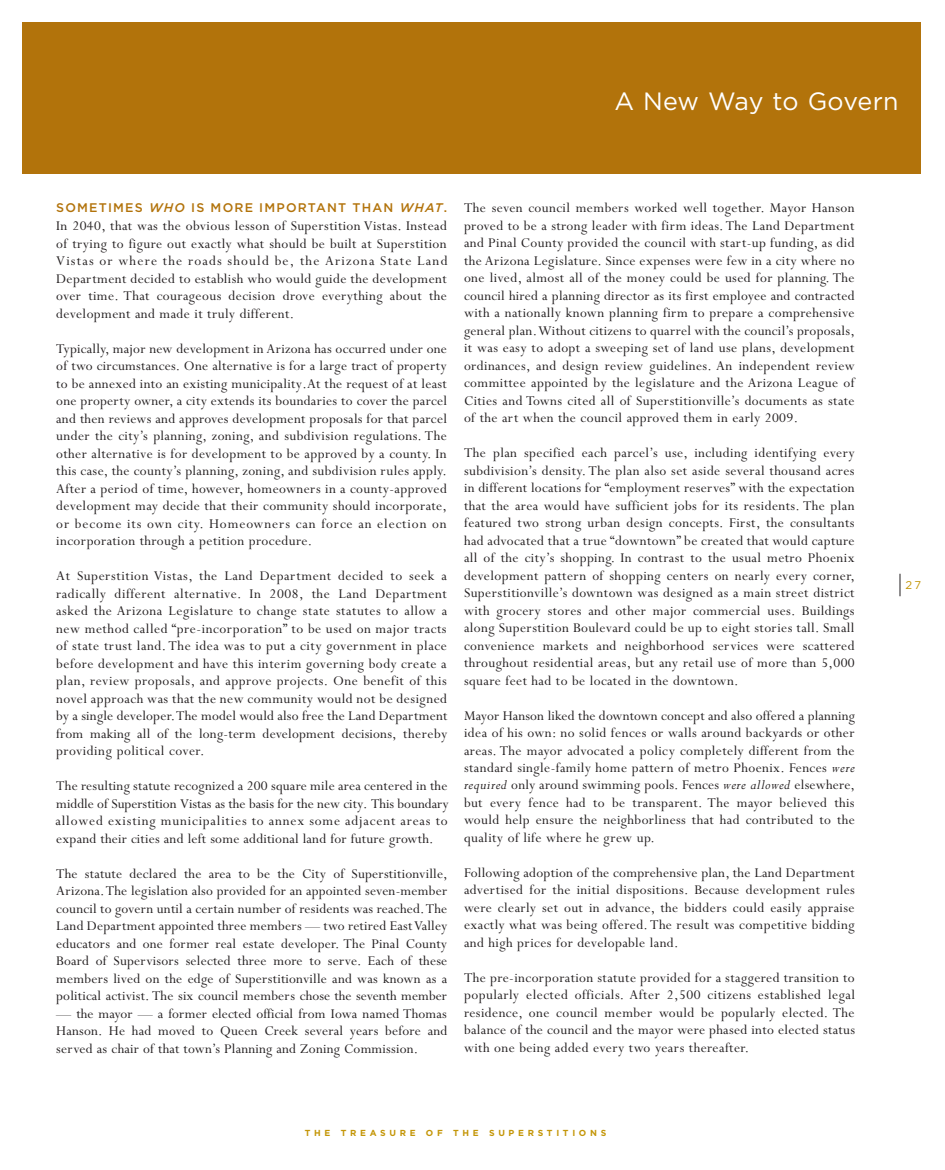
<style>
.page{position:relative;width:945px;height:1170px;background:#fff}
.page>*{position:absolute;margin:0;border:0;box-sizing:border-box;transform-origin:0 0}
.t1{font:25px "Gotham";letter-spacing:-.005em;color:#fff}
.t2{font:15px/17.5px "Perpetua";letter-spacing:.025em;color:#231f20;text-align:justify}
.t3{font:500 12.5px "Gotham";letter-spacing:.095em;color:#b2730b}
.t4{font:11.25px "Gotham";color:#c49608}
.t5{font:700 8.75px "Gotham";letter-spacing:.425em;color:#c49608}
.s1{font-style:italic}
</style>
<div class="page">
<div style="left:22px;top:22px;width:899px;height:152px;background:#b2730b"></div>
<svg style="left:900px;top:574px;width:1px;height:22px"></svg>
<h1 class="t1" style="left:614px;top:87px;width:286px">A New Way to Govern</h1>
<p class="t3" style="left:56px;top:201px;width:392px">SOMETIMES <span class="s1">WHO</span> IS MORE IMPORTANT THAN <span class="s1">WHAT</span>.</p>
<p class="t2" style="left:56px;top:218px;width:393px">In 2040, that was the obvious lesson of Superstition Vistas. Instead of trying to figure out exactly what should be built at Superstition Vistas or where the roads should be, the Arizona State Land Department decided to establish who would guide the development over time. That courageous decision drove everything about the development and made it truly different.</p>
<p class="t2" style="left:56px;top:341px;width:392px">Typically, major new development in Arizona has occurred under one of two circumstances. One alternative is for a large tract of property to be annexed into an existing municipality.At the request of at least one property owner, a city extends its boundaries to cover the parcel and then reviews and approves development proposals for that parcel under the city’s planning, zoning, and subdivision regulations. The other alternative is for development to be approved by a county. In this case, the county’s planning, zoning, and subdivision rules apply.<br>After a period of time, however, homeowners in a county-approved development may decide that their community should incorporate, or become its own city. Homeowners can force an election on incorporation through a petition procedure.</p>
<p class="t2" style="left:56px;top:568px;width:393px">At Superstition Vistas, the Land Department decided to seek a radically different alternative. In 2008, the Land Department asked the Arizona Legislature to change state statutes to allow a new method called “pre-incorporation” to be used on major tracts of state trust land. The idea was to put a city government in place before development and have this interim governing body create a plan, review proposals, and approve projects. One benefit of this novel approach was that the new community would not be designed by a single developer.The model would also free the Land Department from making all of the long-term development decisions, thereby providing political cover.</p>
<p class="t2" style="left:56px;top:778px;width:395px">The resulting statute recognized a 200 square mile area centered in the middle of Superstition Vistas as the basis for the new city. This boundary allowed existing municipalities to annex some adjacent areas to expand their cities and left some additional land for future growth.</p>
<p class="t2" style="left:56px;top:866px;width:393px">The statute declared the area to be the City of Superstitionville, Arizona.The legislation also provided for an appointed seven-member council to govern until a certain number of residents was reached.The Land Department appointed three members — two retired East Valley educators and one former real estate developer. The Pinal County Board of Supervisors selected three more to serve. Each of these members lived on the edge of Superstitionville and was known as a political activist. The six council members chose the seventh member</p>
<p class="t2" style="left:56px;top:1006px;width:393px">— the mayor — a former elected official from Iowa named Thomas Hanson. He had moved to Queen Creek several years before and served as chair of that town’s Planning and Zoning Commission.</p>
<p class="t2" style="left:464px;top:200px;width:393px">The seven council members worked well together. Mayor Hanson proved to be a strong leader with firm ideas.The Land Department and Pinal County provided the council with start-up funding, as did the Arizona Legislature. Since expenses were few in a city where no one lived, almost all of the money could be used for planning. The council hired a planning director as its first employee and contracted with a nationally known planning firm to prepare a comprehensive general plan.Without citizens to quarrel with the council’s proposals, it was easy to adopt a sweeping set of land use plans, development ordinances, and design review guidelines. An independent review committee appointed by the legislature and the Arizona League of Cities and Towns cited all of Superstitionville’s documents as state of the art when the council approved them in early 2009.</p>
<p class="t2" style="left:464px;top:446px;width:392px">The plan specified each parcel’s use, including identifying every subdivision’s density. The plan also set aside several thousand acres in different locations for “employment reserves” with the expectation that the area would have sufficient jobs for its residents. The plan featured two strong urban design concepts. First, the consultants had advocated that a true “downtown” be created that would capture all of the city’s shopping. In contrast to the usual metro Phoenix development pattern of shopping centers on nearly every corner, Superstitionville’s downtown was designed as a main street district with grocery stores and other major commercial uses. Buildings along Superstition Boulevard could be up to eight stories tall. Small convenience markets and neighborhood services were scattered throughout residential areas, but any retail use of more than 5,000 square feet had to be located in the downtown.</p>
<p class="t2" style="left:464px;top:708px;width:392px">Mayor Hanson liked the downtown concept and also offered a planning idea of his own: no solid fences or walls around backyards or other areas. The mayor advocated a policy completely different from the standard single-family home pattern of metro Phoenix. Fences <span class="s1">were required</span> only around swimming pools. Fences <span class="s1">were allowed</span> elsewhere, but every fence had to be transparent. The mayor believed this would help ensure the neighborliness that had contributed to the quality of life where he grew up.</p>
<p class="t2" style="left:464px;top:865px;width:392px">Following adoption of the comprehensive plan, the Land Department advertised for the initial dispositions. Because development rules were clearly set out in advance, the bidders could easily appraise exactly what was being offered. The result was competitive bidding and high prices for developable land.</p>
<p class="t2" style="left:464px;top:970px;width:393px">The pre-incorporation statute provided for a staggered transition to popularly elected officials. After 2,500 citizens established legal residence, one council member would be popularly elected. The balance of the council and the mayor were phased into elected status with one being added every two years thereafter.</p>
<p class="t5" style="left:305px;top:1128px;width:303px">THE TREASURE OF THE SUPERSTITIONS</p>
<p class="t4" style="left:906px;top:578px;width:17px">27</p>
</div>
